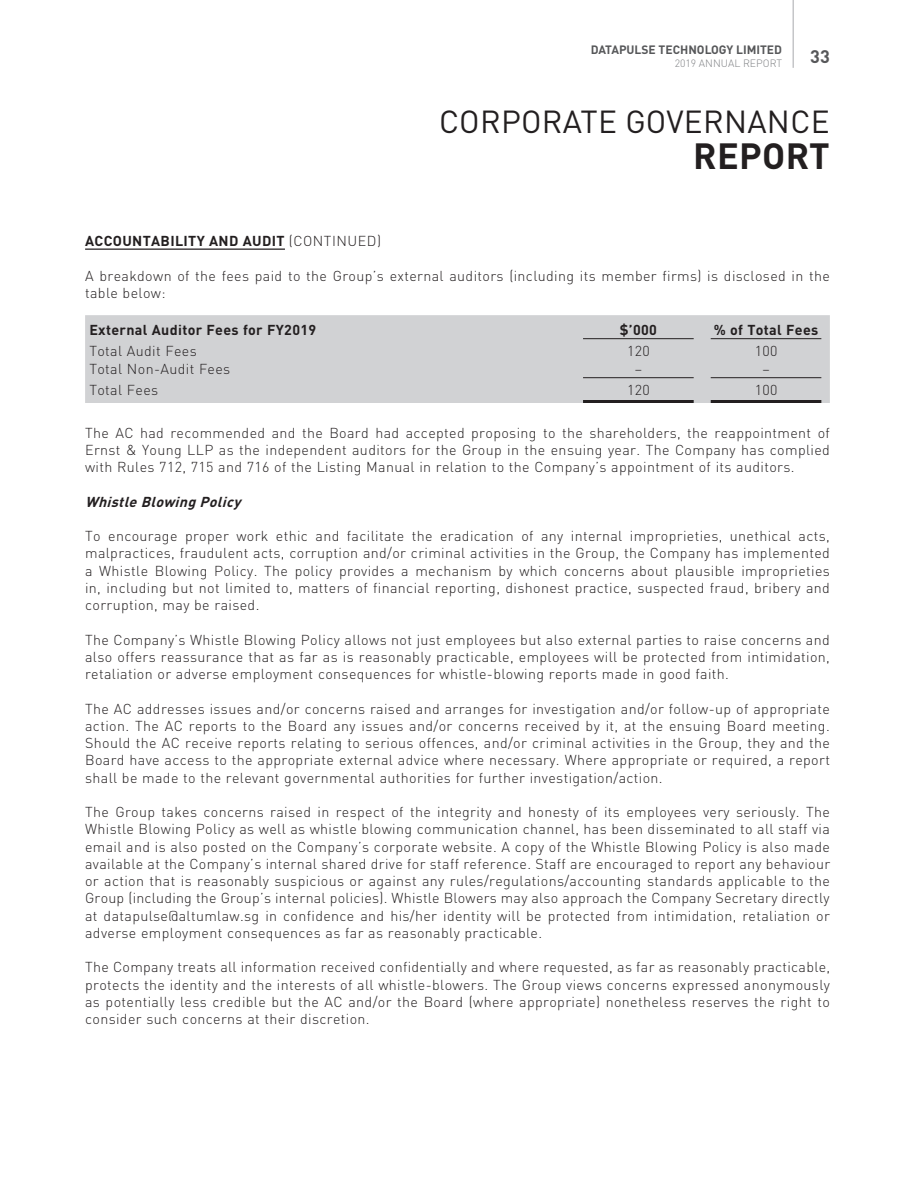
<style>
.page{position:relative;width:915px;height:1191px;background:#fff}
.page>*{position:absolute;margin:0;border:0;box-sizing:border-box;transform-origin:0 0}
.t1{font:700 36px "DINOT";letter-spacing:.01em;color:#231f20}
.t2{font:31.5px "DINOT";letter-spacing:.01em;color:#231f20}
.t3{font:700 18px "DINOT";color:#57585a}
.t4{font:300 14.25px/17.2px "DINOT";letter-spacing:.025em;color:#231f20;text-align:justify}
.t5{font:700 14.25px "DINOT";letter-spacing:.025em;color:#231f20}
.t6{font:italic 700 14.25px "DINOT";color:#231f20}
.t7{font:700 12px "DINOT";color:#57585a}
.t8{font:300 10.5px "DINOT";color:#808285}
.s1{font-weight:300}
</style>
<div class="page">
<hr style="left:792px;top:0;width:1px;height:68px;background:#a8a9ad">
<hr style="left:85px;top:248px;width:200px;height:2px;background:#231f20">
<div style="left:85px;top:315px;width:744px;height:88px;background:#d1d2d4"></div>
<hr style="left:583px;top:338px;width:110px;height:1px;background:#231f20">
<hr style="left:710px;top:338px;width:111px;height:1px;background:#231f20">
<hr style="left:583px;top:377px;width:110px;height:1px;background:#231f20">
<hr style="left:710px;top:377px;width:111px;height:1px;background:#231f20">
<hr style="left:583px;top:400px;width:110px;height:3px;background:#231f20">
<hr style="left:710px;top:400px;width:111px;height:3px;background:#231f20">
<p class="t7" style="left:590px;top:46px;width:193px">DATAPULSE TECHNOLOGY LIMITED</p>
<p class="t8" style="left:674px;top:60px;width:109px">2019 ANNUAL REPORT</p>
<p class="t3" style="left:810px;top:50px;width:21px">33</p>
<h2 class="t2" style="left:439px;top:104px;width:392px">CORPORATE GOVERNANCE</h2>
<h1 class="t1" style="left:692px;top:143px;width:138px">REPORT</h1>
<p class="t5" style="left:85px;top:236px;width:297px">ACCOUNTABILITY AND AUDIT <span class="s1">(CONTINUED)</span></p>
<p class="t4" style="left:85px;top:269px;width:746px">A breakdown of the fees paid to the Group’s external auditors (including its member firms) is disclosed in the table below:</p>
<p class="t5" style="left:89px;top:324px;width:228px">External Auditor Fees for FY2019</p>
<p class="t5" style="left:619px;top:324px;width:39px">$’000</p>
<p class="t5" style="left:713px;top:324px;width:106px">% of Total Fees</p>
<p class="t4" style="left:89px;top:344px;width:109px">Total Audit Fees</p>
<p class="t4" style="left:626px;top:344px;width:24px">120</p>
<p class="t4" style="left:754px;top:344px;width:24px">100</p>
<p class="t4" style="left:89px;top:361px;width:142px">Total Non-Audit Fees</p>
<p class="t4" style="left:634px;top:361px;width:9px">–</p>
<p class="t4" style="left:762px;top:361px;width:9px">–</p>
<p class="t4" style="left:89px;top:383px;width:70px">Total Fees</p>
<p class="t4" style="left:626px;top:383px;width:24px">120</p>
<p class="t4" style="left:754px;top:383px;width:24px">100</p>
<p class="t4" style="left:85px;top:425px;width:746px">The AC had recommended and the Board had accepted proposing to the shareholders, the reappointment of Ernst &amp; Young LLP as the independent auditors for the Group in the ensuing year. The Company has complied with Rules 712, 715 and 716 of the Listing Manual in relation to the Company’s appointment of its auditors.</p>
<p class="t6" style="left:85px;top:496px;width:160px">Whistle Blowing Policy</p>
<p class="t4" style="left:85px;top:529px;width:746px">To encourage proper work ethic and facilitate the eradication of any internal improprieties, unethical acts, malpractices, fraudulent acts, corruption and/or criminal activities in the Group, the Company has implemented a Whistle Blowing Policy. The policy provides a mechanism by which concerns about plausible improprieties in, including but not limited to, matters of financial reporting, dishonest practice, suspected fraud, bribery and corruption, may be raised.</p>
<p class="t4" style="left:85px;top:632px;width:746px">The Company’s Whistle Blowing Policy allows not just employees but also external parties to raise concerns and also offers reassurance that as far as is reasonably practicable, employees will be protected from intimidation, retaliation or adverse employment consequences for whistle-blowing reports made in good faith.</p>
<p class="t4" style="left:85px;top:701px;width:746px">The AC addresses issues and/or concerns raised and arranges for investigation and/or follow-up of appropriate action. The AC reports to the Board any issues and/or concerns received by it, at the ensuing Board meeting.<br>Should the AC receive reports relating to serious offences, and/or criminal activities in the Group, they and the Board have access to the appropriate external advice where necessary. Where appropriate or required, a report shall be made to the relevant governmental authorities for further investigation/action.</p>
<p class="t4" style="left:85px;top:805px;width:746px">The Group takes concerns raised in respect of the integrity and honesty of its employees very seriously. The Whistle Blowing Policy as well as whistle blowing communication channel, has been disseminated to all staff via email and is also posted on the Company’s corporate website. A copy of the Whistle Blowing Policy is also made available at the Company’s internal shared drive for staff reference. Staff are encouraged to report any behaviour or action that is reasonably suspicious or against any rules/regulations/accounting standards applicable to the Group (including the Group’s internal policies). Whistle Blowers may also approach the Company Secretary directly at datapulse@altumlaw.sg in confidence and his/her identity will be protected from intimidation, retaliation or adverse employment consequences as far as reasonably practicable.</p>
<p class="t4" style="left:85px;top:960px;width:746px">The Company treats all information received confidentially and where requested, as far as reasonably practicable, protects the identity and the interests of all whistle-blowers. The Group views concerns expressed anonymously as potentially less credible but the AC and/or the Board (where appropriate) nonetheless reserves the right to consider such concerns at their discretion.</p>
</div>
